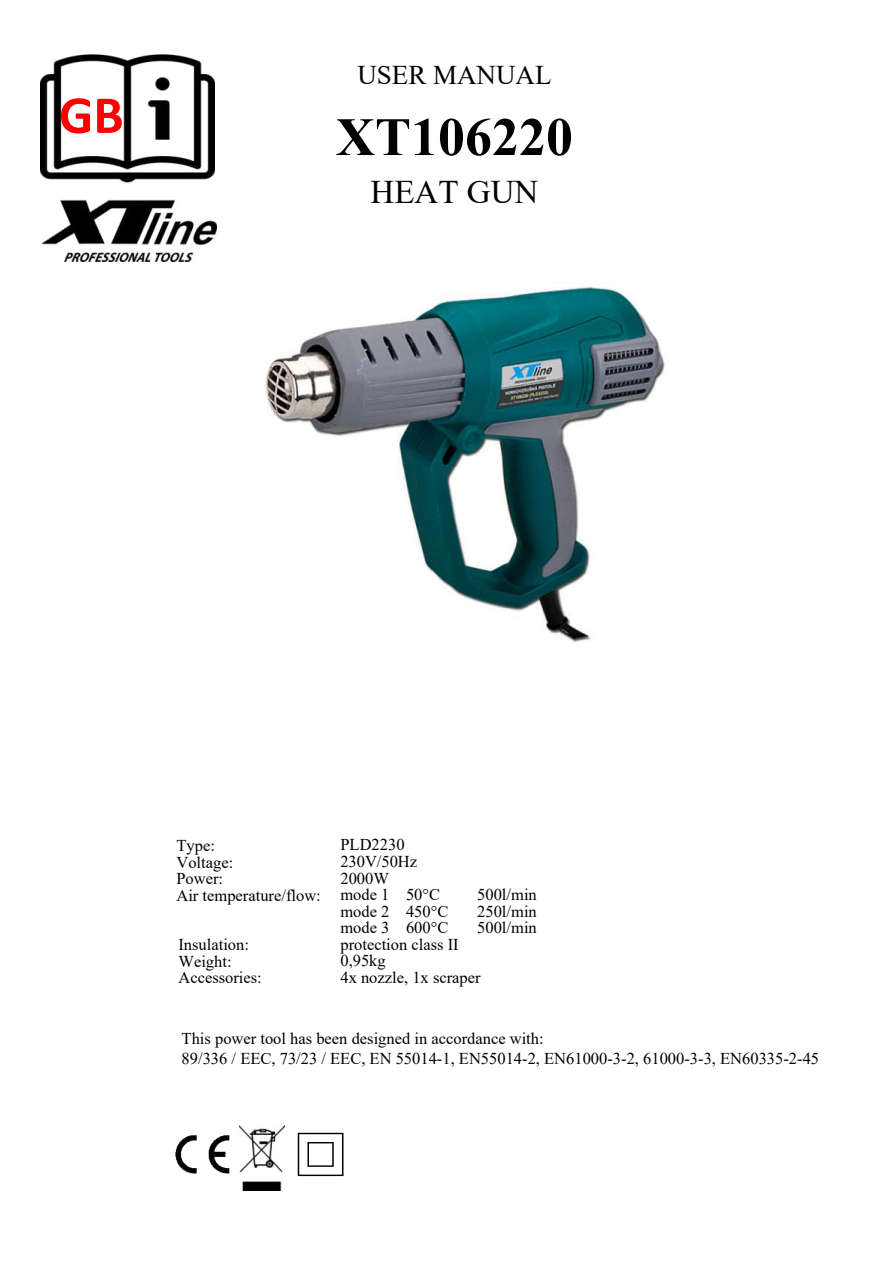
<style>
.page{position:relative;width:893px;height:1263px;background:#fff}
.page>*{position:absolute;margin:0;border:0;box-sizing:border-box;transform-origin:0 0}
.t1{font:700 54px "Times New Roman";color:#000}
.t2{font:700 54px "Calibri";color:#f00}
.t3{font:33px "Times New Roman";color:#000}
.t4{font:27px "Times New Roman";color:#000}
.t5{font:16.5px/16.5px "Times New Roman";color:#000}
.s1{font-style:inherit}
</style>
<div class="page">
<img style="left:40px;top:54px;width:175px;height:146px">
<img style="left:175px;top:1135px;width:55px;height:39px">
<img style="left:239px;top:1125px;width:46px;height:65px">
<img style="left:297px;top:1132px;width:47px;height:45px">
<img style="left:41px;top:200px;width:176px;height:61px">
<img style="left:265px;top:281px;width:400px;height:362px">
<h1 class="t2" style="left:59px;top:77px;width:66px">GB</h1>
<h3 class="t4" style="left:357px;top:56px;width:196px">USE<span class="s1">R</span> MANUAL</h3>
<h1 class="t1" style="left:336px;top:100px;width:239px">XT106220</h1>
<h2 class="t3" style="left:371px;top:169px;width:169px">HEAT GUN</h2>
<p class="t5" style="left:176px;top:837px;width:146px">Type:<br><span class="s1">Voltage</span>:<br><span class="s1">Power</span>:<br>Air temperature/flow:</p>
<p class="t5" style="left:178px;top:936px;width:85px">Insulation:<br>Weight:<br>Accessories:</p>
<p class="t5" style="left:340px;top:836px;width:101px">PLD2230<br>230V<span class="s1">/</span>50Hz<br>2000W<br>mode 1 50°C</p>
<p class="t5" style="left:477px;top:886px;width:61px">500l/min</p>
<p class="t5" style="left:340px;top:902px;width:109px">mode 2 450°C</p>
<p class="t5" style="left:477px;top:902px;width:61px">250l/min</p>
<p class="t5" style="left:340px;top:919px;width:109px">mode 3 600°C</p>
<p class="t5" style="left:477px;top:919px;width:61px">500l/min</p>
<p class="t5" style="left:340px;top:935px;width:142px">protection class II<br>0,95kg<br>4x nozzle, 1x scraper</p>
<p class="t5" style="left:182px;top:1028px;width:639px;line-height:19.8px">This power tool has been designed in accordance with:<br>89/336 / EEC, 73/23 / EEC, EN 55014-1, EN55014-2, EN61000-3-2, 61000-3-3, EN60335-2-45</p>
</div>
